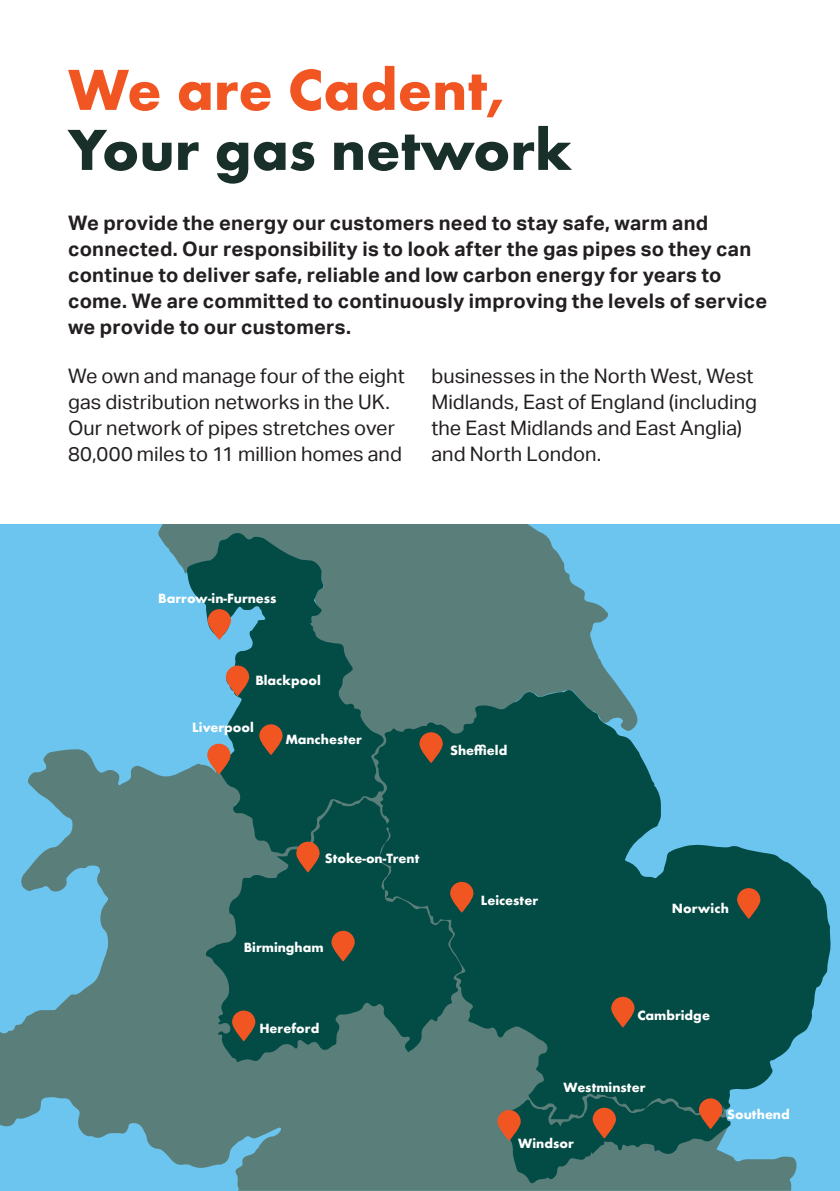
<style>
.page{position:relative;width:840px;height:1191px;background:#fff}
.page>*{position:absolute;margin:0;border:0;box-sizing:border-box;transform-origin:0 0}
.t1{font:700 60px "Futura EFTU";color:#192f29}
.t2{font:700 60px "Futura EFTU";color:#f15622}
.t3{font:700 20px/26px "Aktiv Grotesk";letter-spacing:.01em;color:#231f20}
.t4{font:20px/26px "Aktiv Grotesk";letter-spacing:.005em;color:#231f20}
.t5{font:700 12.4px "Futura";color:#fff}
</style>
<div class="page">
<hr style="left:839px;top:0;width:1px;height:1191px;background:#ecefef">
<div style="left:0;top:524px;width:839px;height:667px;background:#6cc5ef"></div>
<svg style="left:0;top:749px;width:797px;height:442px;fill:#5a7e7a"></svg>
<svg style="left:158px;top:524px;width:427px;height:70px;fill:#5a7e7a"></svg>
<svg style="left:170px;top:594px;width:449px;height:589px;background:#5c8687"></svg>
<svg style="left:186px;top:531px;width:198px;height:323px"></svg>
<svg style="left:225px;top:670px;width:3px;height:18px"></svg>
<svg style="left:497px;top:1119px;width:234px;height:65px;background:#316763"></svg>
<svg style="left:205px;top:688px;width:626px;height:431px;fill:#034b45"></svg>
<svg style="left:207px;top:609px;width:24px;height:31px"></svg>
<svg style="left:226px;top:665px;width:23px;height:31px"></svg>
<svg style="left:207px;top:743px;width:23px;height:31px"></svg>
<svg style="left:259px;top:724px;width:23px;height:31px"></svg>
<svg style="left:232px;top:1010px;width:23px;height:31px"></svg>
<svg style="left:331px;top:930px;width:23px;height:31px"></svg>
<svg style="left:450px;top:882px;width:23px;height:30px"></svg>
<svg style="left:419px;top:732px;width:23px;height:31px"></svg>
<svg style="left:611px;top:996px;width:23px;height:31px"></svg>
<svg style="left:497px;top:1110px;width:23px;height:30px"></svg>
<svg style="left:592px;top:1107px;width:23px;height:31px"></svg>
<svg style="left:698px;top:1098px;width:23px;height:31px"></svg>
<svg style="left:736px;top:888px;width:24px;height:31px"></svg>
<svg style="left:296px;top:841px;width:23px;height:31px"></svg>
<hr style="left:238px;top:1190px;width:552px;height:1px;background:#618c87">
<h1 class="t2" style="left:68px;top:54px;width:438px">We are Cadent,</h1>
<h1 class="t1" style="left:68px;top:114px;width:505px">Your gas network</h1>
<p class="t3" style="left:68px;top:210px;width:700px">We provide the energy our customers need to stay safe, warm and connected. Our responsibility is to look after the gas pipes so they can continue to deliver safe, reliable and low carbon energy for years to come. We are committed to continuously improving the levels of service we provide to our customers.</p>
<p class="t4" style="left:68px;top:363px;width:338px">We own and manage four of the eight gas distribution networks in the UK.<br>Our network of pipes stretches over 80,000 miles to 11 million homes and</p>
<p class="t4" style="left:431px;top:363px;width:327px">businesses in the North West, West<br>Midlands, East of England (including the East Midlands and East Anglia) and North London.</p>
<p class="t5" style="left:158px;top:589px;width:120px">Barrow-in-Furness</p>
<p class="t5" style="left:255px;top:671px;width:67px">Blackpool</p>
<p class="t5" style="left:192px;top:718px;width:63px">Liverpool</p>
<p class="t5" style="left:285px;top:730px;width:78px">Manchester</p>
<p class="t5" style="left:450px;top:741px;width:59px">Sheffield</p>
<p class="t5" style="left:324px;top:849px;width:96px">Stoke-on-Trent</p>
<p class="t5" style="left:243px;top:938px;width:81px">Birmingham</p>
<p class="t5" style="left:259px;top:1019px;width:61px">Hereford</p>
<p class="t5" style="left:480px;top:891px;width:59px">Leicester</p>
<p class="t5" style="left:671px;top:899px;width:58px">Norwich</p>
<p class="t5" style="left:637px;top:1006px;width:74px">Cambridge</p>
<p class="t5" style="left:563px;top:1078px;width:83px">Westminster</p>
<p class="t5" style="left:726px;top:1105px;width:64px">Southend</p>
<p class="t5" style="left:518px;top:1134px;width:57px">Windsor</p>
</div>
